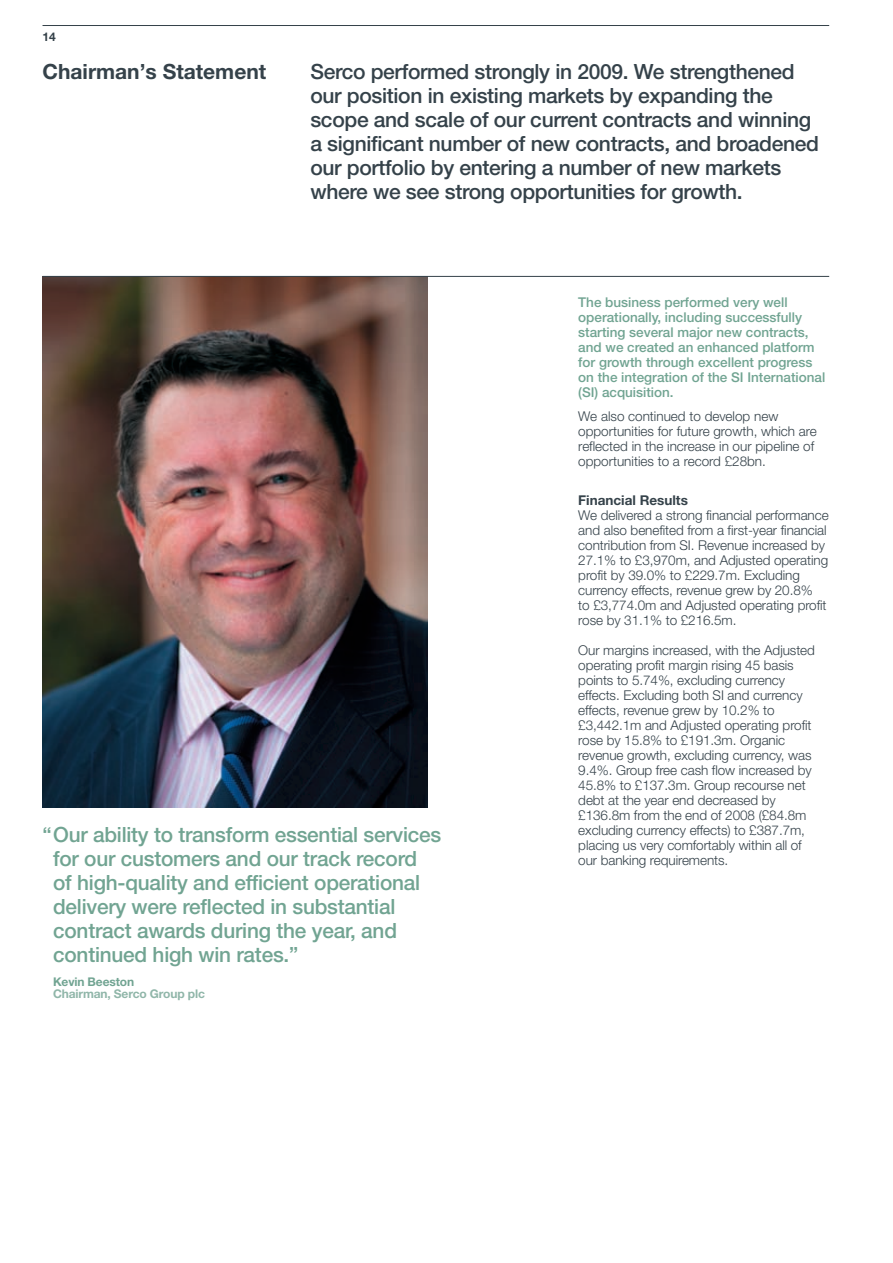
<style>
.page{position:relative;width:893px;height:1263px;background:#fff}
.page>*{position:absolute;margin:0;border:0;box-sizing:border-box;transform-origin:0 0}
.t1{font:500 21px/24px "Helvetica Neue";letter-spacing:-.015em;color:#35424a}
.t2{font:500 21px/24px "Helvetica Neue";letter-spacing:-.01em;color:#71a492}
.t3{font:700 21px "Helvetica Neue";color:#35424a}
.t4{font:300 13.5px/15px "Helvetica Neue";letter-spacing:-.005em;color:#35424a}
.t5{font:500 13.5px/15px "Helvetica Neue";color:#71a492}
.t6{font:700 12px/12px "Helvetica Neue";letter-spacing:-.01em;color:#90b6a9}
.t7{font:700 12px "Helvetica Neue";color:#35424a}
.s1{color:#71a492}
.s2{font-weight:700}
</style>
<div class="page">
<hr style="left:43px;top:25px;width:786px;height:1px;background:#35424a">
<img style="left:43px;top:277px;width:384px;height:530px">
<hr style="left:43px;top:276px;width:786px;height:1px;background:#35424a">
<p class="t7" style="left:43px;top:32px;width:15px">14</p>
<p class="t3" style="left:43px;top:64px;width:225px">Chairman’s Statement</p>
<p class="t1" style="left:310px;top:61px;width:510px">Serco performed strongly in 2009. We strengthened our position in existing markets by expanding the scope and scale of our current contracts and winning a significant number of new contracts, and broadened our portfolio by entering a number of new markets where we see strong opportunities for growth.</p>
<p class="t2" style="left:53px;top:825px;width:390px;text-indent:-11px">“Our ability to transform essential services for our customers and our track record<br>of high-quality and efficient operational delivery were reflected in substantial contract awards during the year, and continued high win rates.”</p>
<p class="t6" style="left:53px;top:977px;width:153px"><span class="s1">Kevin Beeston<br></span>Chairman, Serco Group plc</p>
<p class="t5" style="left:578px;top:296px;width:248px">The business performed very well operationally, including successfully starting several major new contracts, and we created an enhanced platform for growth through excellent progress on the integration of the SI International (SI) acquisition.</p>
<p class="t4" style="left:578px;top:410px;width:240px">We also continued to develop new opportunities for future growth, which are reflected in the increase in our pipeline of opportunities to a record £28bn.</p>
<p class="t4" style="left:578px;top:494px;width:252px"><span class="s2">Financial Results<br></span>We delivered a strong financial performance and also benefited from a first-year financial contribution from SI. Revenue increased by 27.1% to £3,970m, and Adjusted operating profit by 39.0% to £229.7m. Excluding currency effects, revenue grew by 20.8%<br>to £3,774.0m and Adjusted operating profit rose by 31.1% to £216.5m.</p>
<p class="t4" style="left:578px;top:644px;width:238px">Our margins increased, with the Adjusted operating profit margin rising 45 basis points to 5.74%, excluding currency effects. Excluding both SI and currency effects, revenue grew by 10.2% to £3,442.1m and Adjusted operating profit rose by 15.8% to £191.3m. Organic revenue growth, excluding currency, was 9.4%. Group free cash flow increased by 45.8% to £137.3m. Group recourse net debt at the year end decreased by £136.8m from the end of 2008 (£84.8m excluding currency effects) to £387.7m, placing us very comfortably within all of our banking requirements.</p>
</div>
